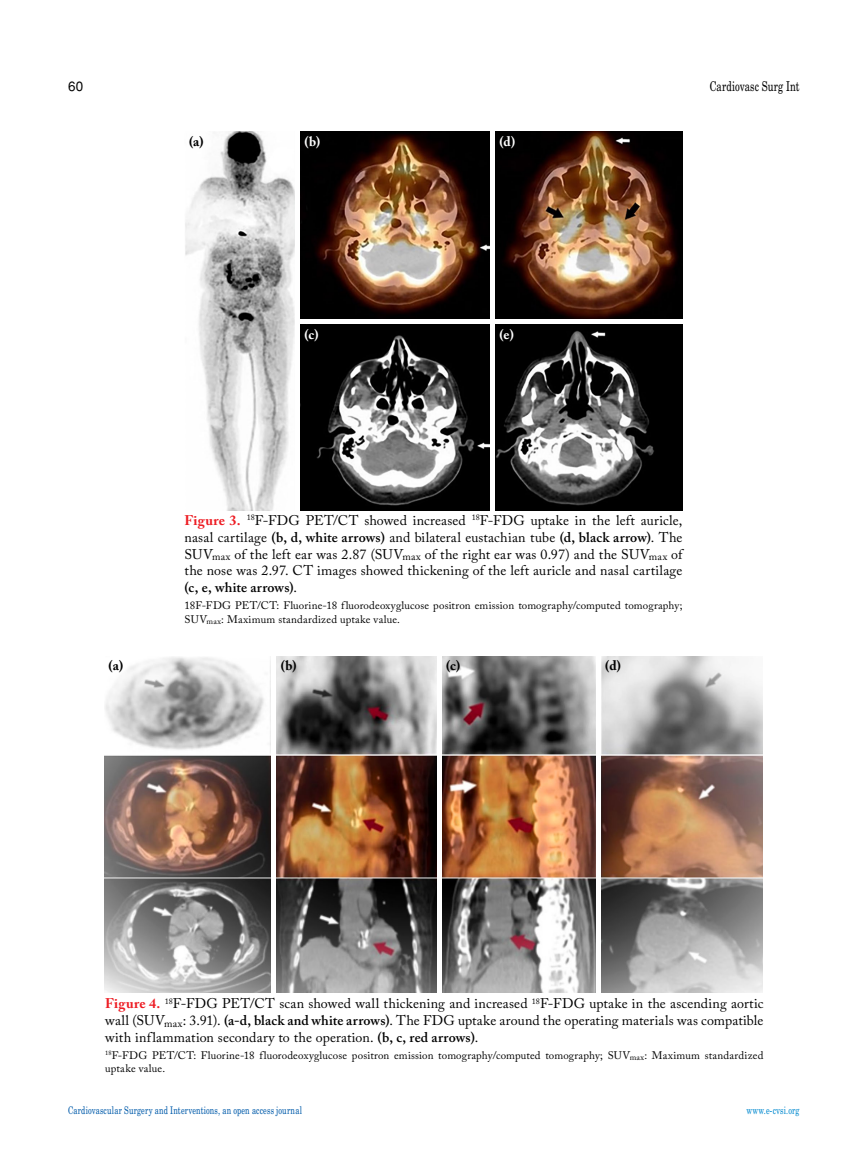
<style>
.page{position:relative;width:859px;height:1170px;background:#fff}
.page>*{position:absolute;margin:0;border:0;box-sizing:border-box;transform-origin:0 0}
.t1{font:13.95px/16.8px "Adobe Caslon Pro";letter-spacing:.01em;color:#000;text-align:justify}
.t2{font:13.5px "Madison Tr";letter-spacing:.005em;color:#000}
.t3{font:700 13.5px "Adobe Caslon Pro";color:#000}
.t4{font:700 13.5px "Adobe Caslon Pro";color:#fff}
.t5{font:13.5px "Helvetica Normal Tr";color:#000}
.t6{font:10.95px/13.2px "Adobe Caslon Pro";letter-spacing:.015em;color:#000}
.t7{font:10.5px "Madison Tr";letter-spacing:.015em;color:#005baa}
.t8{font:10.5px "Madison Tr";letter-spacing:.015em;color:#0089cf}
.s1{font-weight:700;color:#ed1d24}
.s2{font-weight:600}
</style>
<div class="page">
<img style="left:185px;top:132px;width:497px;height:379px">
<div style="left:490px;top:131px;width:5px;height:380px;background:#fff"></div>
<div style="left:295px;top:131px;width:5px;height:381px;background:#fff"></div>
<div style="left:297px;top:319px;width:386px;height:5px;background:#fff"></div>
<img style="left:104px;top:656px;width:658px;height:336px">
<hr style="left:272px;top:654px;width:4px;height:340px;background:#fff">
<div style="left:437px;top:656px;width:5px;height:338px;background:#fff"></div>
<div style="left:596px;top:654px;width:5px;height:340px;background:#fff"></div>
<p class="t5" style="left:68px;top:78px;width:17px">60</p>
<p class="t2" style="left:710px;top:78px;width:91px">Cardiovasc Surg Int</p>
<p class="t3" style="left:189px;top:134px;width:16px">(a)</p>
<p class="t4" style="left:304px;top:134px;width:17px">(b)</p>
<p class="t4" style="left:304px;top:326px;width:16px">(c)</p>
<p class="t4" style="left:499px;top:134px;width:17px">(d)</p>
<p class="t4" style="left:499px;top:326px;width:16px">(e)</p>
<p class="t1" style="left:185px;top:512px;width:499px"><span class="s1">Figure 3.</span> <sup>18</sup>F-FDG PET/CT showed increased <sup>18</sup>F-FDG uptake in the left auricle, nasal cartilage <span class="s2">(b, d, white arrows)</span> and bilateral eustachian tube <span class="s2">(d, black arrow)</span>. The SUV<sub>max</sub> of the left ear was 2.87 (SUV<sub>max</sub> of the right ear was 0.97) and the SUV<sub>max</sub> of the nose was 2.97. CT images showed thickening of the left auricle and nasal cartilage <span class="s2">(c, e, white arrows)</span>.</p>
<p class="t6" style="left:185px;top:599px;width:499px">18F-FDG PET/CT: Fluorine-18 fluorodeoxyglucose positron emission tomography/computed tomography;<br>SUV<sub>max</sub>: Maximum standardized uptake value.</p>
<p class="t3" style="left:109px;top:658px;width:16px">(a)</p>
<p class="t3" style="left:281px;top:658px;width:17px">(b)</p>
<p class="t3" style="left:446px;top:658px;width:16px">(c)</p>
<p class="t3" style="left:605px;top:658px;width:17px">(d)</p>
<p class="t1" style="left:105px;top:994px;width:660px"><span class="s1">Figure 4.</span> <sup>18</sup>F-FDG PET/CT scan showed wall thickening and increased <sup>18</sup>F-FDG uptake in the ascending aortic wall (SUV<sub>max</sub>: 3.91). <span class="s2">(a-d, black and white arrows)</span>. The FDG uptake around the operating materials was compatible with inflammation secondary to the operation. <span class="s2">(b, c, red arrows)</span>.</p>
<p class="t6" style="left:105px;top:1048px;width:660px"><sup>18</sup>F-FDG PET/CT: Fluorine-18 fluorodeoxyglucose positron emission tomography/computed tomography; SUV<sub>max</sub>: Maximum standardized uptake value.</p>
<p class="t7" style="left:68px;top:1103px;width:235px">Cardiovascular Surgery and Interventions, an open access journal</p>
<p class="t8" style="left:746px;top:1103px;width:55px">www.e-cvsi.org</p>
</div>
